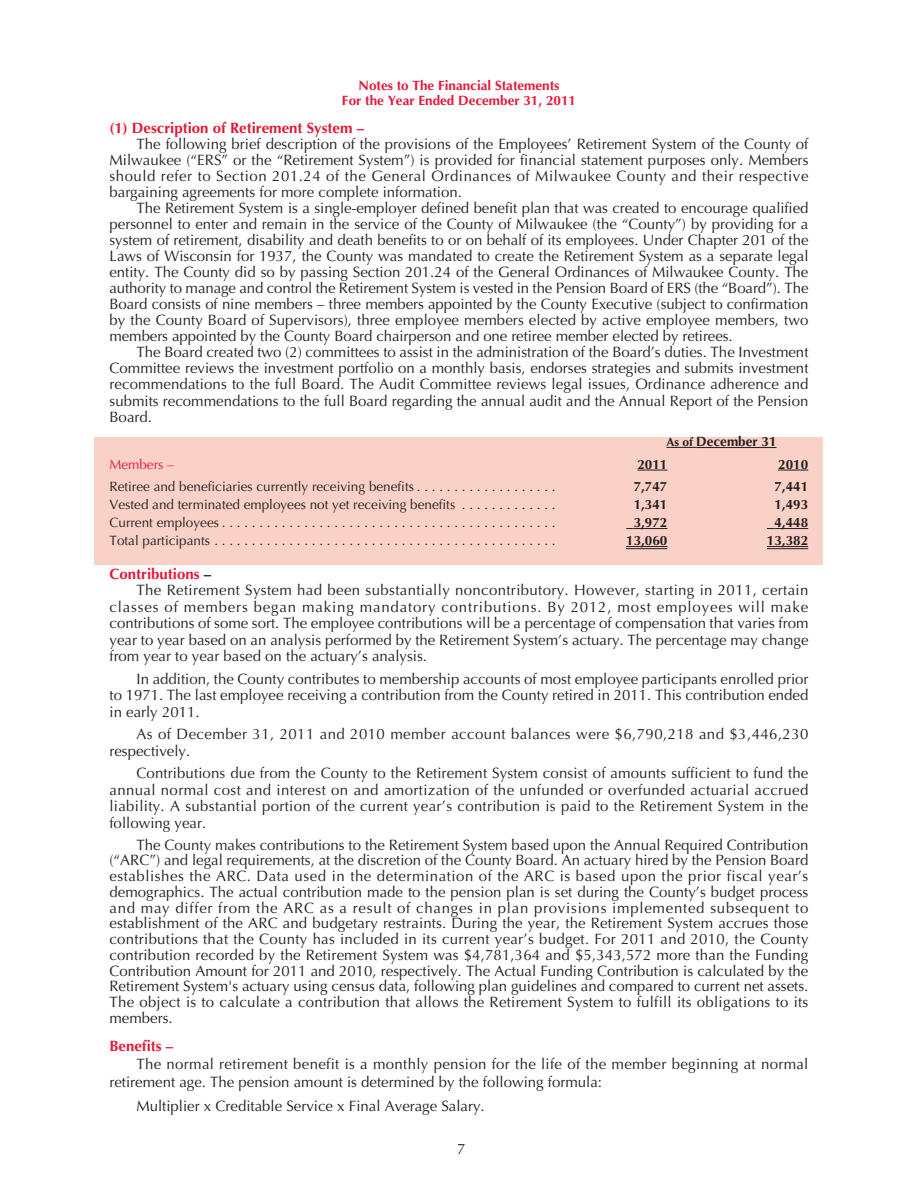
<style>
.page{position:relative;width:918px;height:1188px;background:#fff}
.page>*{position:absolute;margin:0;border:0;box-sizing:border-box;transform-origin:0 0}
.t1{font:15px/15.8px "Optima";color:#231f20;text-align:justify}
.t2{font:15px/16.5px "Optima";letter-spacing:.03em;color:#231f20}
.t3{font:15px "Optima";letter-spacing:.025em;color:#231f20}
.t4{font:15px "Optima";letter-spacing:.035em;color:#231f20}
.t5{font:15px "Optima";letter-spacing:.02em;color:#231f20}
.t6{font:15px "Optima";letter-spacing:.055em;color:#231f20}
.t7{font:700 15px "Optima";color:#e51836}
.t8{font:13.5px "Optima";color:#231f20}
.t9{font:700 13.5px "Optima";color:#231f20}
.t10{font:700 13.5px/14.7px "Optima";color:#e51836;text-align:center}
.t11{font:13.5px "Optima";color:#e51836}
.s1{font-size:12px}
.s2{color:#231f20}
</style>
<div class="page">
<div style="left:94px;top:437px;width:730px;height:128px;background:#fad1c6"></div>
<hr style="left:666px;top:447px;width:30px;height:1px;background:#231f20">
<hr style="left:696px;top:447px;width:81px;height:1px;background:#231f20">
<hr style="left:637px;top:470px;width:31px;height:1px;background:#231f20">
<hr style="left:778px;top:470px;width:30px;height:1px;background:#231f20">
<hr style="left:634px;top:528px;width:34px;height:1px;background:#231f20">
<hr style="left:774px;top:528px;width:34px;height:1px;background:#231f20">
<hr style="left:626px;top:546px;width:42px;height:1px;background:#231f20">
<hr style="left:767px;top:546px;width:41px;height:1px;background:#231f20">
<hr style="left:767px;top:548px;width:41px;height:1px;background:#231f20">
<hr style="left:626px;top:548px;width:41px;height:1px;background:#231f20">
<p class="t10" style="left:342px;top:79px;width:236px">Notes to The Financial Statements<br>For the Year Ended December 31, 2011</p>
<p class="t7" style="left:110px;top:119px;width:256px">(1) Description of Retirement System –</p>
<p class="t1" style="left:136px;top:136px;width:673px">The following brief description of the provisions of the Employees’ Retirement System of the County of</p>
<p class="t1" style="left:109px;top:152px;width:701px">Milwaukee (“ERS” or the “Retirement System”) is provided for financial statement purposes only. Members</p>
<p class="t4" style="left:110px;top:167px;width:701px">should refer to Section 201.24 of the General Ordinances of Milwaukee County and their respective</p>
<p class="t1" style="left:110px;top:184px;width:354px">bargaining agreements for more complete information.</p>
<p class="t1" style="left:136px;top:200px;width:673px">The Retirement System is a single-employer defined benefit plan that was created to encourage qualified</p>
<p class="t1" style="left:110px;top:216px;width:700px">personnel to enter and remain in the service of the County of Milwaukee (the “County”) by providing for a</p>
<p class="t1" style="left:110px;top:232px;width:700px">system of retirement, disability and death benefits to or on behalf of its employees. Under Chapter 201 of the</p>
<p class="t1" style="left:110px;top:248px;width:701px">Laws of Wisconsin for 1937, the County was mandated to create the Retirement System as a separate legal</p>
<p class="t1" style="left:110px;top:264px;width:700px">entity. The County did so by passing Section 201.24 of the General Ordinances of Milwaukee County. The</p>
<p class="t1" style="left:110px;top:280px;width:700px">authority to manage and control the Retirement System is vested in the Pension Board of ERS (the “Board”). The</p>
<p class="t1" style="left:110px;top:297px;width:701px">Board consists of nine members – three members appointed by the County Executive (subject to confirmation</p>
<p class="t1" style="left:110px;top:313px;width:701px">by the County Board of Supervisors), three employee members elected by active employee members, two</p>
<p class="t1" style="left:110px;top:329px;width:625px">members appointed by the County Board chairperson and one retiree member elected by retirees.</p>
<p class="t1" style="left:137px;top:345px;width:674px">The Board created two (2) committees to assist in the administration of the Board’s duties. The Investment</p>
<p class="t1" style="left:110px;top:361px;width:701px">Committee reviews the investment portfolio on a monthly basis, endorses strategies and submits investment</p>
<p class="t1" style="left:110px;top:377px;width:701px">recommendations to the full Board. The Audit Committee reviews legal issues, Ordinance adherence and</p>
<p class="t1" style="left:110px;top:393px;width:701px">submits recommendations to the full Board regarding the annual audit and the Annual Report of the Pension</p>
<p class="t1" style="left:110px;top:409px;width:44px">Board.</p>
<p class="t9" style="left:666px;top:434px;width:112px"><span class="s1">As of</span> December 31</p>
<p class="t11" style="left:110px;top:456px;width:66px">Members –</p>
<p class="t9" style="left:637px;top:456px;width:32px">2011</p>
<p class="t9" style="left:778px;top:456px;width:32px">2010</p>
<p class="t8" style="left:110px;top:479px;width:448px">Retiree and beneficiaries currently receiving benefits . . . . . . . . . . . . . . . . . . .</p>
<p class="t9" style="left:634px;top:479px;width:35px">7,747</p>
<p class="t9" style="left:774px;top:479px;width:35px">7,441</p>
<p class="t8" style="left:109px;top:497px;width:448px">Vested and terminated employees not yet receiving benefits . . . . . . . . . . . . .</p>
<p class="t9" style="left:634px;top:497px;width:35px">1,341</p>
<p class="t9" style="left:774px;top:497px;width:35px">1,493</p>
<p class="t8" style="left:109px;top:515px;width:448px">Current employees . . . . . . . . . . . . . . . . . . . . . . . . . . . . . . . . . . . . . . . . . . . . .</p>
<p class="t9" style="left:634px;top:515px;width:35px">3,972</p>
<p class="t9" style="left:774px;top:515px;width:35px">4,448</p>
<p class="t8" style="left:110px;top:533px;width:448px">Total participants . . . . . . . . . . . . . . . . . . . . . . . . . . . . . . . . . . . . . . . . . . . . . .</p>
<p class="t9" style="left:626px;top:533px;width:43px">13,060</p>
<p class="t9" style="left:767px;top:533px;width:43px">13,382</p>
<p class="t7" style="left:110px;top:565px;width:103px">Contributions <span class="s2">–</span></p>
<p class="t3" style="left:136px;top:582px;width:673px">The Retirement System had been substantially noncontributory. However, starting in 2011, certain</p>
<p class="t6" style="left:109px;top:598px;width:700px">classes of members began making mandatory contributions. By 2012, most employees will make</p>
<p class="t1" style="left:110px;top:616px;width:701px">contributions of some sort. The employee contributions will be a percentage of compensation that varies from</p>
<p class="t1" style="left:110px;top:632px;width:701px">year to year based on an analysis performed by the Retirement System’s actuary. The percentage may change</p>
<p class="t1" style="left:110px;top:649px;width:319px">from year to year based on the actuary’s analysis.</p>
<p class="t1" style="left:110px;top:671px;width:701px;line-height:16.5px;text-indent:27px">In addition, the County contributes to membership accounts of most employee participants enrolled prior to 1971. The last employee receiving a contribution from the County retired in 2011. This contribution ended in early 2011.</p>
<p class="t2" style="left:110px;top:726px;width:700px;text-indent:27px">As of December 31, 2011 and 2010 member account balances were $6,790,218 and $3,446,230 respectively.</p>
<p class="t1" style="left:109px;top:765px;width:701px;line-height:16.5px;text-indent:27px">Contributions due from the County to the Retirement System consist of amounts sufficient to fund the annual normal cost and interest on and amortization of the unfunded or overfunded actuarial accrued liability. A substantial portion of the current year’s contribution is paid to the Retirement System in the following year.</p>
<p class="t1" style="left:109px;top:837px;width:701px;text-indent:27px">The County makes contributions to the Retirement System based upon the Annual Required Contribution (“ARC”) and legal requirements, at the discretion of the County Board. An actuary hired by the Pension Board establishes the ARC. Data used in the determination of the ARC is based upon the prior fiscal year’s demographics. The actual contribution made to the pension plan is set during the County’s budget process and may differ from the ARC as a result of changes in plan provisions implemented subsequent to establishment of the ARC and budgetary restraints. During the year, the Retirement System accrues those contributions that the County has included in its current year’s budget. For 2011 and 2010, the County contribution recorded by the Retirement System was $4,781,364 and $5,343,572 more than the Funding Contribution Amount for 2011 and 2010, respectively. The Actual Funding Contribution is calculated by the Retirement System's actuary using census data, following plan guidelines and compared to current net assets.<br>The object is to calculate a contribution that allows the Retirement System to fulfill its obligations to its members.</p>
<p class="t7" style="left:109px;top:1037px;width:65px">Benefits –</p>
<p class="t5" style="left:136px;top:1056px;width:674px">The normal retirement benefit is a monthly pension for the life of the member beginning at normal</p>
<p class="t1" style="left:109px;top:1075px;width:494px">retirement age. The pension amount is determined by the following formula:</p>
<p class="t1" style="left:136px;top:1099px;width:350px">Multiplier x Creditable Service x Final Average Salary.</p>
<p class="t1" style="left:457px;top:1141px;width:10px">7</p>
</div>
